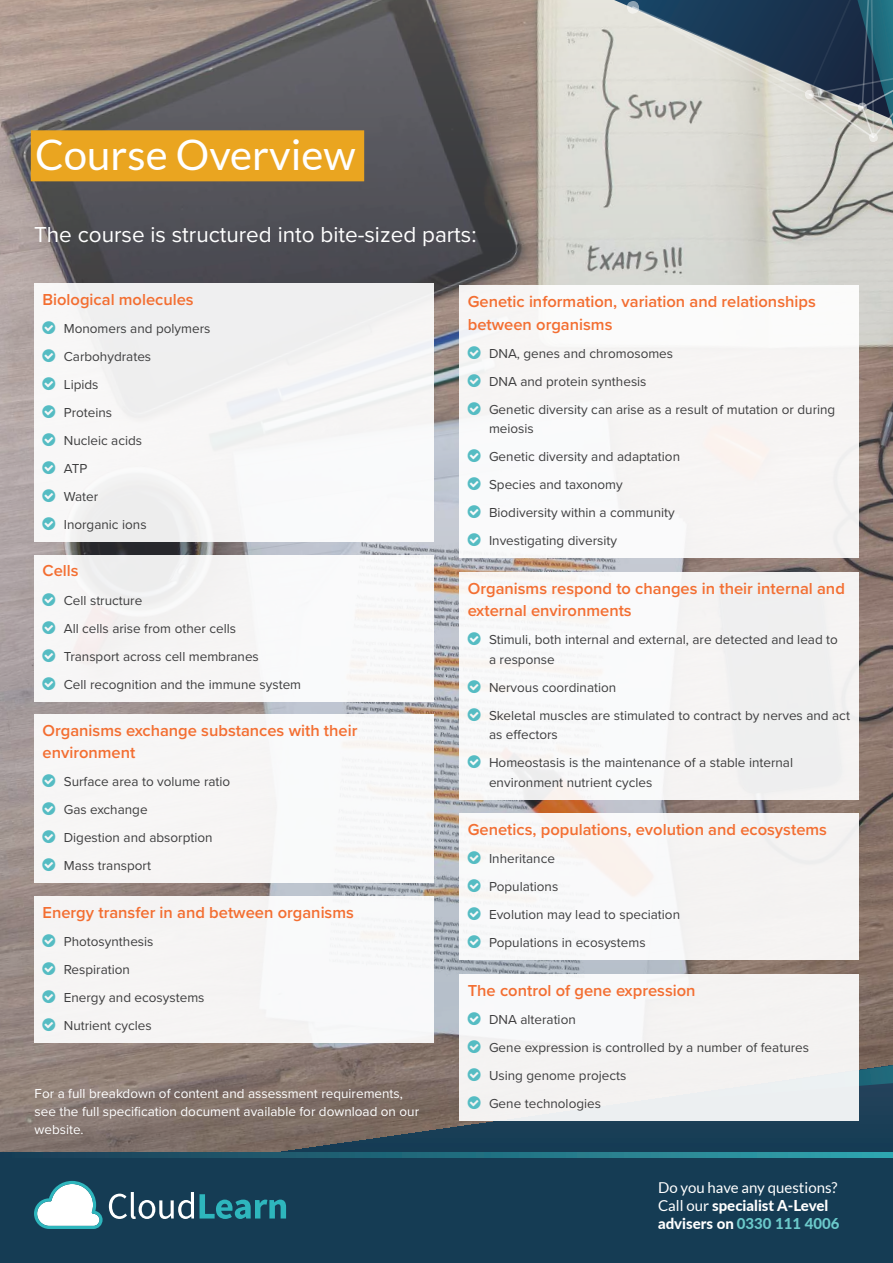
<style>
.page{position:relative;width:893px;height:1263px;background:#fff}
.page>*{position:absolute;margin:0;border:0;box-sizing:border-box;transform-origin:0 0}
.Main_Heading{font:42px "Lato";color:#fff}
.Body_text{font:22.5px "Proxima Nova";color:#fff}
.Small_heading{font:600 16.5px/22.5px "Proxima Nova";color:#f36e31}
.t1{font:15px/18px "Lato";color:#fff}
.t2{font:13.5px/19.5px "Proxima Nova";color:#3e3e3f}
.Body_text-2{font:13.5px/18px "Proxima Nova";color:#fff}
.s1{color:#55bcc3}
.s2{font-weight:800}
.s3{font-weight:800;color:#6bc9ca}
</style>
<div class="page">
<div style="left:0;top:1157px;width:893px;height:106px;background:#153c54"></div>
<svg style="left:34px;top:1181px;width:69px;height:48px"></svg>
<svg style="left:109px;top:1192px;width:85px;height:27px"></svg>
<svg style="left:200px;top:1194px;width:86px;height:25px"></svg>
<svg style="left:0;top:1151px;width:893px;height:6px;background:#266879"></svg>
<img style="left:0;top:0;width:893px;height:1151px">
<div style="left:31px;top:130px;width:333px;height:51px;background:#eaa520"></div>
<svg style="left:632px;top:157px;width:242px;height:32px;background:#d4d4cd"></svg>
<svg style="left:614px;top:0;width:279px;height:157px;background:#919ca1"></svg>
<svg style="left:859px;top:1065px;width:34px;height:39px"></svg>
<div style="left:34px;top:284px;width:400px;height:258px;background:#f6f5f5"></div>
<div style="left:34px;top:555px;width:400px;height:146px;background:#f7f6f6"></div>
<div style="left:34px;top:714px;width:400px;height:169px;background:#f7f6f6"></div>
<div style="left:459px;top:286px;width:400px;height:272px;background:#f7f5f4"></div>
<div style="left:34px;top:896px;width:400px;height:146px;background:#f6f5f4"></div>
<div style="left:459px;top:572px;width:400px;height:227px;background:#f6f4f4"></div>
<div style="left:459px;top:813px;width:400px;height:147px;background:#f6f4f3"></div>
<div style="left:459px;top:975px;width:400px;height:146px;background:#f4f2f2"></div>
<p class="Main_Heading" style="left:35px;top:131px;width:322px">Course Overview</p>
<p class="Body_text" style="left:34px;top:218px;width:444px">The course is structured into bite-sized parts:</p>
<p class="Small_heading" style="left:43px;top:288px;width:153px">Biological molecules</p>
<p class="t2" style="left:43px;top:318px;width:169px"><span class="s1">■</span> Monomers and polymers</p>
<p class="t2" style="left:43px;top:346px;width:110px"><span class="s1">■</span> Carbohydrates</p>
<p class="t2" style="left:43px;top:374px;width:58px"><span class="s1">■</span> Lipids</p>
<p class="t2" style="left:43px;top:402px;width:71px"><span class="s1">■</span> Proteins</p>
<p class="t2" style="left:43px;top:430px;width:101px"><span class="s1">■</span> Nucleic acids</p>
<p class="t2" style="left:43px;top:458px;width:46px"><span class="s1">■</span> ATP</p>
<p class="t2" style="left:43px;top:486px;width:57px"><span class="s1">■</span> Water</p>
<p class="t2" style="left:43px;top:514px;width:106px"><span class="s1">■</span> Inorganic ions</p>
<p class="Small_heading" style="left:43px;top:559px;width:38px">Cells</p>
<p class="t2" style="left:43px;top:590px;width:101px"><span class="s1">■</span> Cell structure</p>
<p class="t2" style="left:43px;top:618px;width:195px"><span class="s1">■</span> All cells arise from other cells</p>
<p class="t2" style="left:43px;top:646px;width:218px"><span class="s1">■</span> Transport across cell membranes</p>
<p class="t2" style="left:43px;top:674px;width:260px"><span class="s1">■</span> Cell recognition and the immune system</p>
<p class="Small_heading" style="left:43px;top:718px;width:316px">Organisms exchange substances with their environment</p>
<p class="t2" style="left:43px;top:771px;width:189px"><span class="s1">■</span> Surface area to volume ratio</p>
<p class="t2" style="left:43px;top:799px;width:107px"><span class="s1">■</span> Gas exchange</p>
<p class="t2" style="left:43px;top:827px;width:172px"><span class="s1">■</span> Digestion and absorption</p>
<p class="t2" style="left:43px;top:855px;width:110px"><span class="s1">■</span> Mass transport</p>
<p class="Small_heading" style="left:43px;top:900px;width:313px">Energy transfer in and between organisms</p>
<p class="t2" style="left:43px;top:931px;width:112px"><span class="s1">■</span> Photosynthesis</p>
<p class="t2" style="left:43px;top:959px;width:89px"><span class="s1">■</span> Respiration</p>
<p class="t2" style="left:43px;top:987px;width:164px"><span class="s1">■</span> Energy and ecosystems</p>
<p class="t2" style="left:43px;top:1015px;width:111px"><span class="s1">■</span> Nutrient cycles</p>
<p class="Body_text-2" style="left:35px;top:1084px;width:386px">For a full breakdown of content and assessment requirements, see the full specification document available for download on our website.</p>
<p class="Small_heading" style="left:468px;top:290px;width:350px">Genetic information, variation and relationships between organisms</p>
<p class="t2" style="left:468px;top:343px;width:207px"><span class="s1">■</span> DNA, genes and chromosomes</p>
<p class="t2" style="left:468px;top:371px;width:180px"><span class="s1">■</span> DNA and protein synthesis</p>
<p class="t2" style="left:489px;top:399px;width:348px;text-indent:-21px"><span class="s1">■</span> Genetic diversity can arise as a result of mutation or during meiosis</p>
<p class="t2" style="left:468px;top:446px;width:214px"><span class="s1">■</span> Genetic diversity and adaptation</p>
<p class="t2" style="left:468px;top:474px;width:157px"><span class="s1">■</span> Species and taxonomy</p>
<p class="t2" style="left:468px;top:502px;width:209px"><span class="s1">■</span> Biodiversity within a community</p>
<p class="t2" style="left:468px;top:530px;width:151px"><span class="s1">■</span> Investigating diversity</p>
<p class="Small_heading" style="left:468px;top:576px;width:379px">Organisms respond to changes in their internal and external environments</p>
<p class="t2" style="left:489px;top:629px;width:350px;text-indent:-21px"><span class="s1">■</span> Stimuli, both internal and external, are detected and lead to a response</p>
<p class="t2" style="left:468px;top:677px;width:150px"><span class="s1">■</span> Nervous coordination</p>
<p class="t2" style="left:489px;top:705px;width:362px;text-indent:-21px"><span class="s1">■</span> Skeletal muscles are stimulated to contract by nerves and act as effectors</p>
<p class="t2" style="left:489px;top:752px;width:306px;text-indent:-21px"><span class="s1">■</span> Homeostasis is the maintenance of a stable internal environment nutrient cycles</p>
<p class="Small_heading" style="left:468px;top:818px;width:361px">Genetics, populations, evolution and ecosystems</p>
<p class="t2" style="left:468px;top:848px;width:89px"><span class="s1">■</span> Inheritance</p>
<p class="t2" style="left:468px;top:876px;width:92px"><span class="s1">■</span> Populations</p>
<p class="t2" style="left:468px;top:904px;width:214px"><span class="s1">■</span> Evolution may lead to speciation</p>
<p class="t2" style="left:468px;top:932px;width:179px"><span class="s1">■</span> Populations in ecosystems</p>
<p class="Small_heading" style="left:468px;top:979px;width:229px">The control of gene expression</p>
<p class="t2" style="left:468px;top:1009px;width:110px"><span class="s1">■</span> DNA alteration</p>
<p class="t2" style="left:468px;top:1037px;width:343px"><span class="s1">■</span> Gene expression is controlled by a number of features</p>
<p class="t2" style="left:468px;top:1065px;width:160px"><span class="s1">■</span> Using genome projects</p>
<p class="t2" style="left:468px;top:1093px;width:135px"><span class="s1">■</span> Gene technologies</p>
<p class="t1" style="left:658px;top:1178px;width:183px">Do you have any questions?<br>Call our <span class="s2">specialist A-Level advisers on</span> <span class="s3">0330 111 4006</span></p>
</div>
